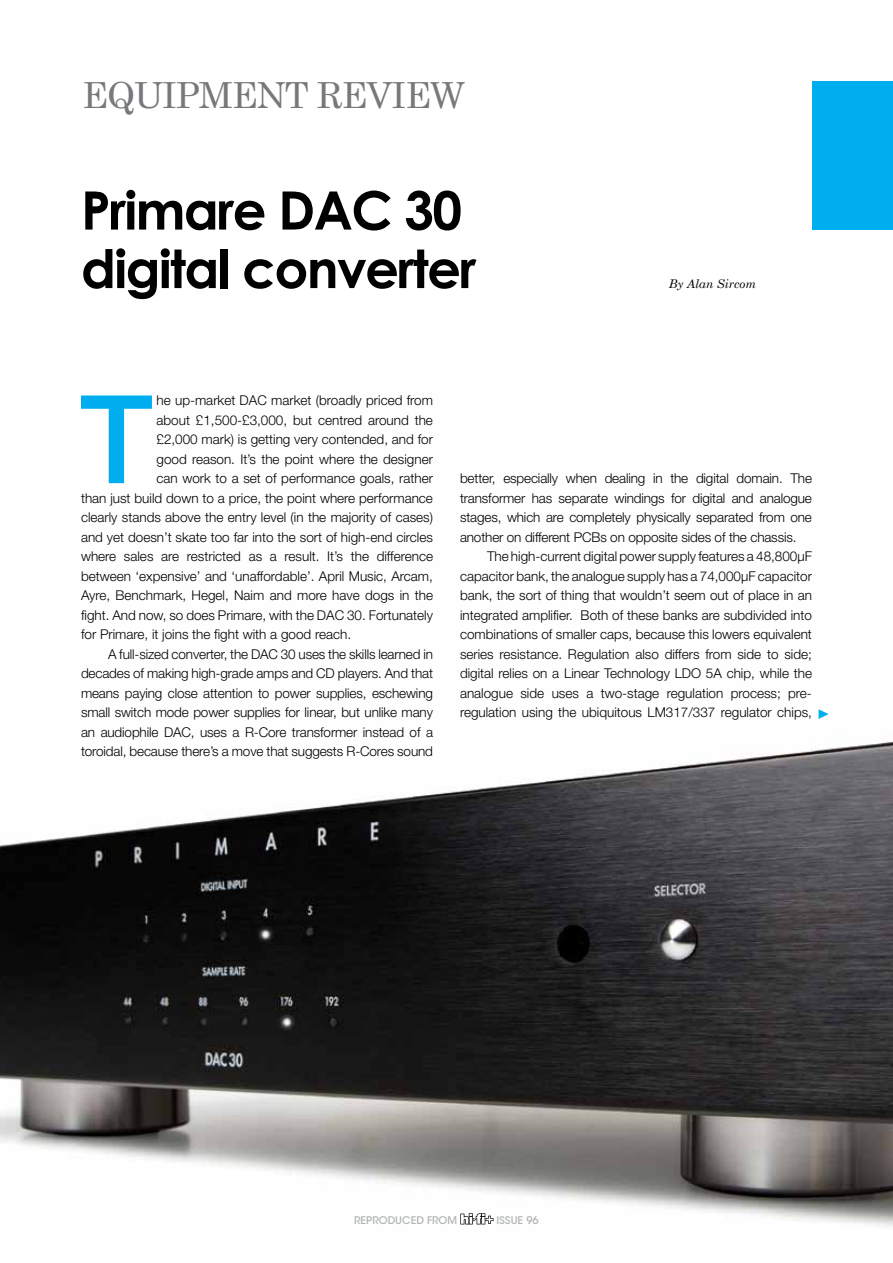
<style>
.page{position:relative;width:893px;height:1263px;background:#fff}
.page>*{position:absolute;margin:0;border:0;box-sizing:border-box;transform-origin:0 0}
.t1{font:500 122.7px "Helvetica Neue LT Std";color:#00aeef}
.t2{font:700 52.95px/58.5px "Century Gothic";letter-spacing:-.03em;color:#000}
.t3{font:36px "Century Schoolbook";letter-spacing:-.03em;color:#77787b}
.t4{font:300 13.5px/19.5px "Helvetica Neue LT Std";color:#000;text-align:justify}
.t5{font:italic 12px "Century Schoolbook";color:#000}
.t6{font:500 10.5px "ITC Avant Garde Std";color:#b1b4b6}
</style>
<div class="page">
<img style="left:0;top:709px;width:893px;height:518px">
<div style="left:812px;top:81px;width:81px;height:149px;background:#00aeef"></div>
<svg style="left:460px;top:1213px;width:34px;height:11px"></svg>
<svg style="left:819px;top:709px;width:10px;height:10px"></svg>
<h3 class="t3" style="left:82px;top:72px;width:385px">EQUIPMENT REVIEW</h3>
<h2 class="t2" style="left:81px;top:180px;width:397px">Primare DAC 30 digital converter</h2>
<p class="t5" style="left:669px;top:276px;width:89px">By Alan Sircom</p>
<h1 class="t1" style="left:80px;top:366px;width:74px">T</h1>
<p class="t4" style="left:156px;top:390px;width:278px">he up-market DAC market (broadly priced from</p>
<p class="t4" style="left:156px;top:410px;width:278px">about £1,500-£3,000, but centred around the</p>
<p class="t4" style="left:156px;top:429px;width:278px">£2,000 mark) is getting very contended, and for</p>
<p class="t4" style="left:156px;top:449px;width:278px">good reason. It’s the point where the designer</p>
<p class="t4" style="left:156px;top:468px;width:278px">can work to a set of performance goals, rather</p>
<p class="t4" style="left:81px;top:488px;width:353px">than just build down to a price, the point where performance</p>
<p class="t4" style="left:81px;top:507px;width:353px">clearly stands above the entry level (in the majority of cases)</p>
<p class="t4" style="left:81px;top:527px;width:353px">and yet doesn’t skate too far into the sort of high-end circles</p>
<p class="t4" style="left:81px;top:546px;width:353px">where sales are restricted as a result. It’s the difference</p>
<p class="t4" style="left:81px;top:566px;width:353px">between ‘expensive’ and ‘unaffordable’. April Music, Arcam,</p>
<p class="t4" style="left:81px;top:585px;width:353px">Ayre, Benchmark, Hegel, Naim and more have dogs in the</p>
<p class="t4" style="left:81px;top:605px;width:353px">fight. And now, so does Primare, with the DAC 30. Fortunately</p>
<p class="t4" style="left:81px;top:624px;width:272px">for Primare, it joins the fight with a good reach.</p>
<p class="t4" style="left:108px;top:644px;width:326px">A full-sized converter, the DAC 30 uses the skills learned in</p>
<p class="t4" style="left:81px;top:663px;width:353px">decades of making high-grade amps and CD players. And that</p>
<p class="t4" style="left:81px;top:683px;width:353px">means paying close attention to power supplies, eschewing</p>
<p class="t4" style="left:81px;top:702px;width:353px">small switch mode power supplies for linear, but unlike many</p>
<p class="t4" style="left:81px;top:722px;width:353px">an audiophile DAC, uses a R-Core transformer instead of a</p>
<p class="t4" style="left:81px;top:741px;width:353px">toroidal, because there’s a move that suggests R-Cores sound</p>
<p class="t4" style="left:460px;top:468px;width:353px">better, especially when dealing in the digital domain. The transformer has separate windings for digital and analogue stages, which are completely physically separated from one another on different PCBs on opposite sides of the chassis.</p>
<p class="t4" style="left:460px;top:546px;width:353px;text-indent:27px">The high-current digital power supply features a 48,800µF capacitor bank, the analogue supply has a 74,000µF capacitor bank, the sort of thing that wouldn’t seem out of place in an integrated amplifier. Both of these banks are subdivided into combinations of smaller caps, because this lowers equivalent series resistance. Regulation also differs from side to side; digital relies on a Linear Technology LDO 5A chip, while the analogue side uses a two-stage regulation process; pre&shy;regulation using the ubiquitous LM317/337 regulator chips,</p>
<p class="t6" style="left:354px;top:1214px;width:104px">REPRODUCED FROM</p>
<p class="t6" style="left:496px;top:1214px;width:44px">ISSUE 96</p>
</div>
